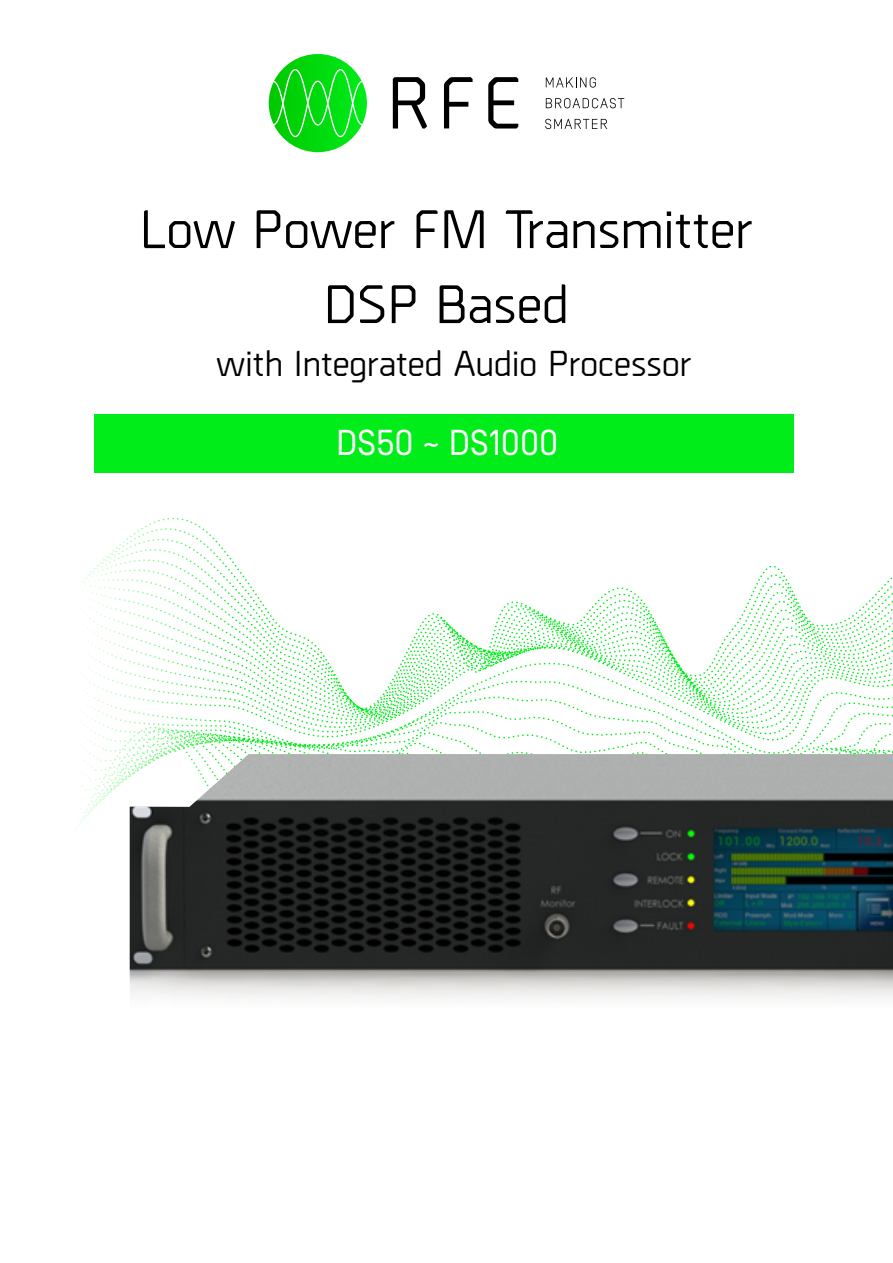
<style>
.page{position:relative;width:893px;height:1263px;background:#fff}
.page>*{position:absolute;margin:0;border:0;box-sizing:border-box;transform-origin:0 0}
.t1{font:500 54px/75px "Borda";color:#000;text-align:center}
.t2{font:500 36px "Borda";color:#000}
.t3{font:36px "Simplon Norm";color:#fff}
</style>
<div class="page">
<svg style="left:80px;top:622px;width:813px;height:132px"></svg>
<img style="left:130px;top:754px;width:763px;height:245px">
<svg style="left:546px;top:77px;width:50px;height:11px"></svg>
<svg style="left:546px;top:98px;width:78px;height:10px"></svg>
<svg style="left:545px;top:119px;width:62px;height:10px"></svg>
<svg style="left:393px;top:77px;width:34px;height:52px"></svg>
<svg style="left:444px;top:77px;width:29px;height:51px"></svg>
<svg style="left:488px;top:77px;width:30px;height:52px"></svg>
<svg style="left:269px;top:54px;width:98px;height:98px"></svg>
<div style="left:94px;top:414px;width:700px;height:58px;background:#00ed1a"></div>
<p class="t1" style="left:139px;top:189px;width:615px">Low Power FM Transmitter<br>DSP Based</p>
<p class="t2" style="left:217px;top:338px;width:476px">with Integrated Audio Processor</p>
<p class="t3" style="left:336px;top:423px;width:224px">DS50 ~ DS1000</p>
</div>
